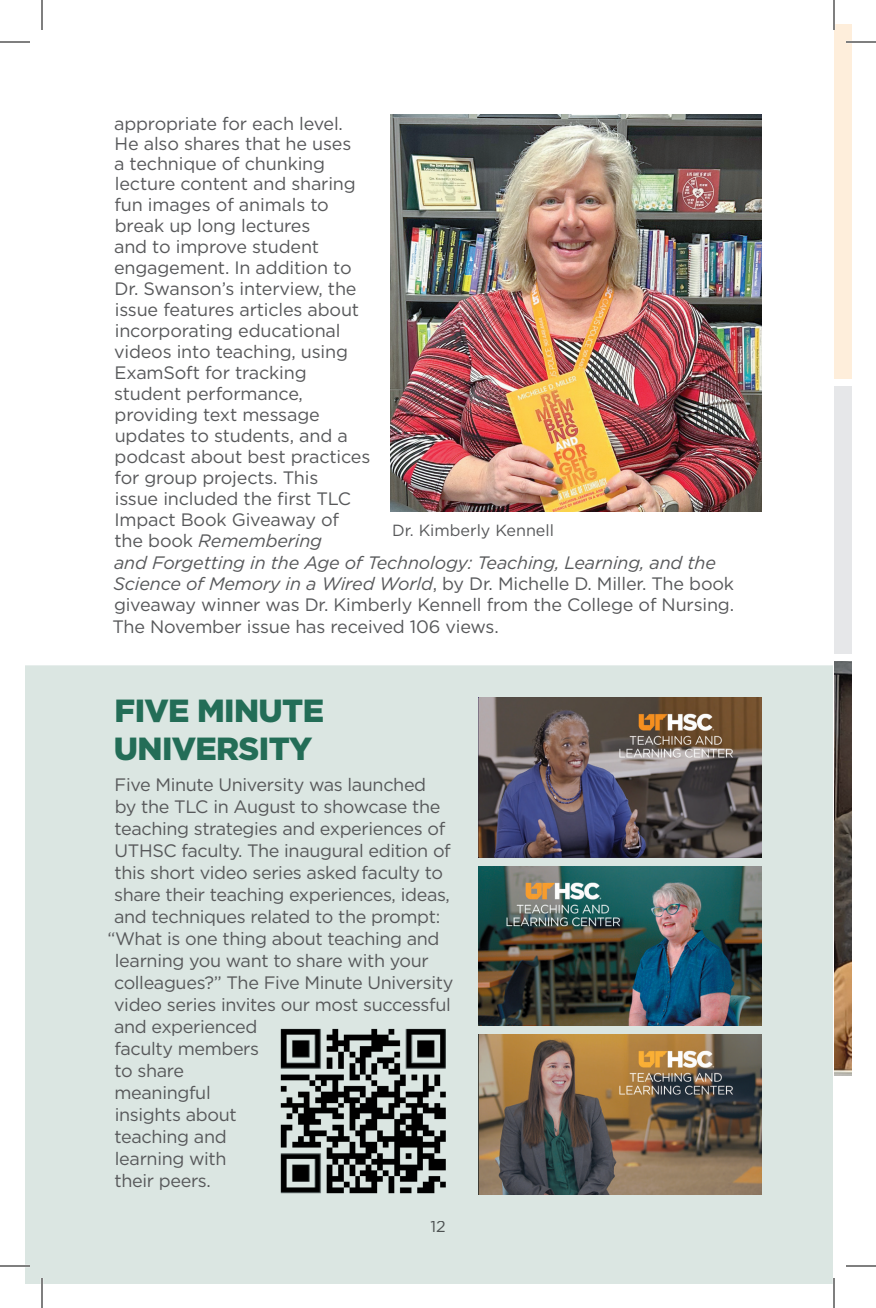
<style>
.page{position:relative;width:876px;height:1308px;background:#fff}
.page>*{position:absolute;margin:0;border:0;box-sizing:border-box;transform-origin:0 0}
.t1{font:900 32px/38.4px "Gotham";letter-spacing:-.02em;color:#236d57}
.t2{font:18px/21px "Gotham";letter-spacing:-.02em;color:#57585a}
.t3{font:16.2px "Gotham";color:#57585a}
.t4{font:16px "Gotham";color:#57585a}
.s1{font-style:italic}
</style>
<div class="page">
<div style="left:25px;top:665px;width:808px;height:619px;background:#dbe6e2"></div>
<div style="left:431px;top:1221px;width:14px;height:11px;background:#dbe6e2"></div>
<img style="left:478px;top:698px;width:284px;height:159px">
<img style="left:478px;top:866px;width:284px;height:160px">
<img style="left:478px;top:1035px;width:284px;height:159px">
<img style="left:276px;top:1023px;width:177px;height:175px">
<div style="left:834px;top:386px;width:18px;height:268px;background:#e6e7e9"></div>
<div style="left:834px;top:24px;width:18px;height:354px;background:#feeedb"></div>
<img style="left:834px;top:661px;width:18px;height:415px">
<img style="left:390px;top:114px;width:372px;height:397px">
<hr style="left:846px;top:41px;width:30px;height:2px;background:#fff">
<hr style="left:0;top:1265px;width:30px;height:2px;background:#fff">
<hr style="left:41px;top:1278px;width:2px;height:30px;background:#fff">
<hr style="left:0;top:42px;width:30px;height:1px;background:#000">
<hr style="left:846px;top:42px;width:30px;height:1px;background:#000">
<hr style="left:0;top:1266px;width:30px;height:1px;background:#000">
<hr style="left:846px;top:1266px;width:30px;height:1px;background:#000">
<hr style="left:42px;top:0;width:1px;height:30px;background:#000">
<hr style="left:42px;top:1278px;width:1px;height:30px;background:#000">
<hr style="left:834px;top:0;width:1px;height:30px;background:#000">
<hr style="left:834px;top:1278px;width:1px;height:30px;background:#000">
<p class="t2" style="left:112px;top:113px;width:623px">appropriate for each level.<br>He also shares that he uses<br>a technique of chunking<br>lecture content and sharing<br>fun images of animals to<br>break up long lectures<br>and to improve student<br>engagement. In addition to<br>Dr. Swanson’s interview, the<br>issue features articles about<br>incorporating educational<br>videos into teaching, using<br>ExamSoft for tracking<br>student performance,<br>providing text message<br>updates to students, and a<br>podcast about best practices<br>for group projects. This<br>issue included the first TLC<br>Impact Book Giveaway of<br>the book <span class="s1">Remembering<br>and Forgetting in the Age of Technology: Teaching, Learning, and the<br>Science of Memory in a Wired World</span>, by Dr. Michelle D. Miller. The book giveaway winner was Dr. Kimberly Kennell from the College of Nursing.<br>The November issue has received 106 views.</p>
<p class="t3" style="left:392px;top:520px;width:163px">Dr. Kimberly Kennell</p>
<h1 class="t1" style="left:114px;top:691px;width:212px">FIVE MINUTE<br>UNIVERSITY</h1>
<p class="t2" style="left:115px;top:774px;width:313px">Five Minute University was launched</p>
<p class="t2" style="left:115px;top:796px;width:327px">by the TLC in August to showcase the</p>
<p class="t2" style="left:115px;top:818px;width:332px">teaching strategies and experiences of</p>
<p class="t2" style="left:115px;top:840px;width:338px">UTHSC faculty. The inaugural edition of</p>
<p class="t2" style="left:115px;top:862px;width:330px">this short video series asked faculty to</p>
<p class="t2" style="left:114px;top:884px;width:337px">share their teaching experiences, ideas,</p>
<p class="t2" style="left:114px;top:906px;width:328px">and techniques related to the prompt:</p>
<p class="t2" style="left:107px;top:928px;width:334px">“What is one thing about teaching and</p>
<p class="t2" style="left:115px;top:950px;width:315px">learning you want to share with your</p>
<p class="t2" style="left:114px;top:972px;width:341px">colleagues?” The Five Minute University</p>
<p class="t2" style="left:114px;top:994px;width:338px">video series invites our most successful</p>
<p class="t2" style="left:114px;top:1016px;width:145px">and experienced</p>
<p class="t2" style="left:115px;top:1038px;width:146px">faculty members</p>
<p class="t2" style="left:115px;top:1060px;width:71px">to share</p>
<p class="t2" style="left:115px;top:1082px;width:98px">meaningful</p>
<p class="t2" style="left:115px;top:1104px;width:123px">insights about</p>
<p class="t2" style="left:115px;top:1126px;width:114px">teaching and</p>
<p class="t2" style="left:115px;top:1148px;width:113px">learning with</p>
<p class="t2" style="left:115px;top:1170px;width:98px">their peers.</p>
<p class="t4" style="left:430px;top:1217px;width:17px">12</p>
</div>
